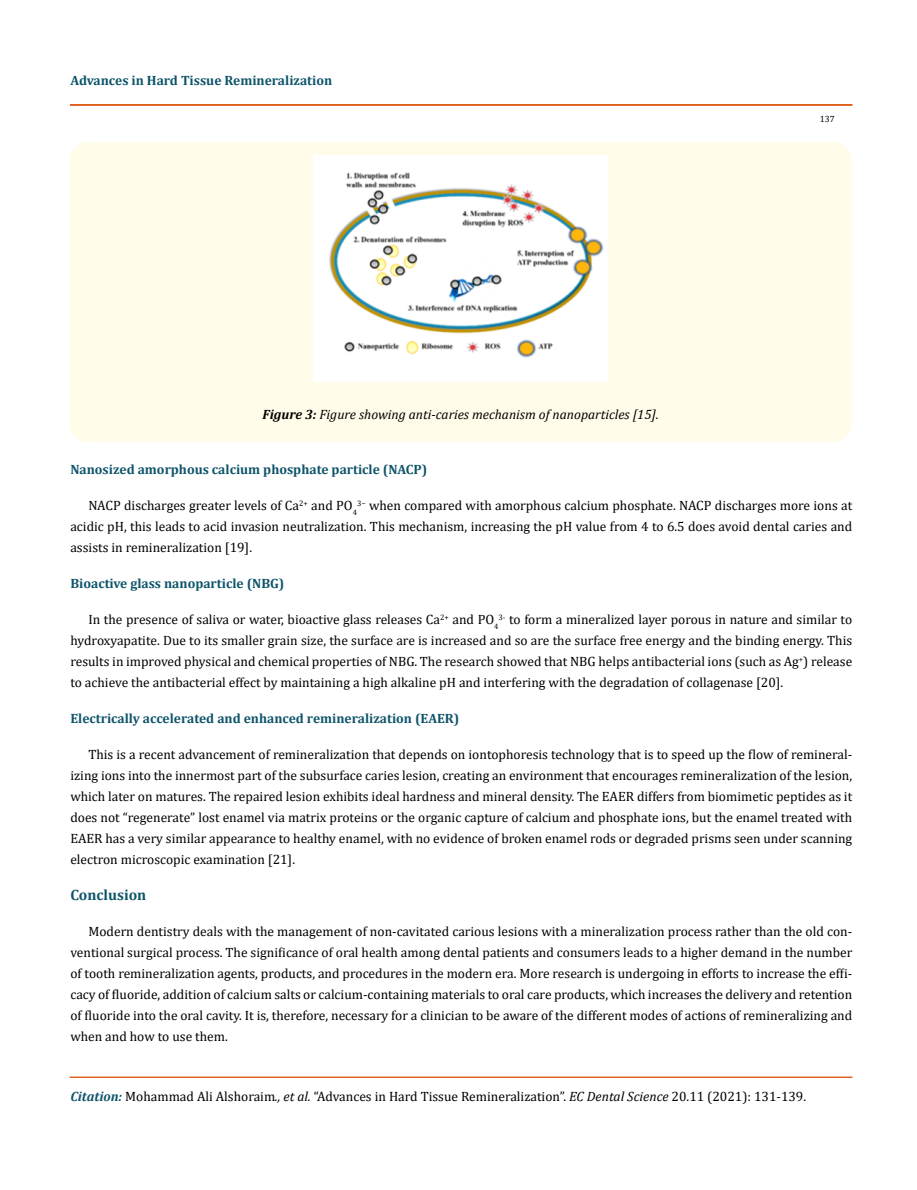
<style>
.page{position:relative;width:917px;height:1190px;background:#fff}
.page>*{position:absolute;margin:0;border:0;box-sizing:border-box;transform-origin:0 0}
.t1{font:700 15px "Cambria";color:#0e546a}
.t2{font:13.5px/21px "Cambria";color:#000;text-align:justify}
.t3{font:700 13.5px "Cambria";color:#0e546a}
.t4{font:italic 13.5px "Cambria";color:#000}
.t5{font:9px "Cambria";color:#000}
.s1{font-weight:700}
.s2{font-weight:700;font-style:italic;color:#0e546a}
.s3{font-style:italic}
</style>
<div class="page">
<div style="left:70px;top:105px;width:782px;height:1px;border:1px solid #e05d1a"></div>
<div style="left:70px;top:1077px;width:782px;height:1px;border:1px solid #e05d1a"></div>
<div style="left:69px;top:142px;width:782px;height:300px;background:#fffde9;border-radius:18px"></div>
<img style="left:313px;top:156px;width:295px;height:225px">
<p class="t3" style="left:70px;top:71px;width:263px">Advances in Hard Tissue Remineralization</p>
<p class="t4" style="left:262px;top:405px;width:398px"><span class="s1">Figure 3:</span> Figure showing anti-caries mechanism of nanoparticles [15].</p>
<p class="t5" style="left:819px;top:114px;width:16px">137</p>
<p class="t3" style="left:70px;top:460px;width:358px">Nanosized amorphous calcium phosphate particle (NACP)</p>
<p class="t2" style="left:70px;top:495px;width:783px;text-indent:18px">NACP discharges greater levels of Ca<sup>2+</sup> and PO<sub>4</sub><sup>3−</sup> when compared with amorphous calcium phosphate. NACP discharges more ions at acidic pH, this leads to acid invasion neutralization. This mechanism, increasing the pH value from 4 to 6.5 does avoid dental caries and assists in remineralization [19].</p>
<p class="t3" style="left:70px;top:574px;width:215px">Bioactive glass nanoparticle (NBG)</p>
<p class="t2" style="left:70px;top:609px;width:783px;text-indent:18px">In the presence of saliva or water, bioactive glass releases Ca<sup>2+</sup> and PO<sub>4</sub><sup>3-</sup> to form a mineralized layer porous in nature and similar to hydroxyapatite. Due to its smaller grain size, the surface are is increased and so are the surface free energy and the binding energy. This results in improved physical and chemical properties of NBG. The research showed that NBG helps antibacterial ions (such as Ag<sup>+</sup>) release to achieve the antibacterial effect by maintaining a high alkaline pH and interfering with the degradation of collagenase [20].</p>
<p class="t3" style="left:70px;top:709px;width:390px">Electrically accelerated and enhanced remineralization (EAER)</p>
<p class="t2" style="left:70px;top:744px;width:783px;text-indent:18px">This is a recent advancement of remineralization that depends on iontophoresis technology that is to speed up the flow of remineral&shy;izing ions into the innermost part of the subsurface caries lesion, creating an environment that encourages remineralization of the lesion, which later on matures. The repaired lesion exhibits ideal hardness and mineral density. The EAER differs from biomimetic peptides as it does not “regenerate” lost enamel via matrix proteins or the organic capture of calcium and phosphate ions, but the enamel treated with EAER has a very similar appearance to healthy enamel, with no evidence of broken enamel rods or degraded prisms seen under scanning electron microscopic examination [21].</p>
<p class="t1" style="left:70px;top:884px;width:77px">Conclusion</p>
<p class="t2" style="left:70px;top:921px;width:783px;text-indent:18px">Modern dentistry deals with the management of non-cavitated carious lesions with a mineralization process rather than the old con&shy;ventional surgical process. The significance of oral health among dental patients and consumers leads to a higher demand in the number of tooth remineralization agents, products, and procedures in the modern era. More research is undergoing in efforts to increase the effi&shy;cacy of fluoride, addition of calcium salts or calcium-containing materials to oral care products, which increases the delivery and retention of fluoride into the oral cavity. It is, therefore, necessary for a clinician to be aware of the different modes of actions of remineralizing and when and how to use them.</p>
<p class="t2" style="left:70px;top:1085px;width:737px"><span class="s2">Citation:</span> Mohammad Ali Alshoraim<span class="s3">., et al.</span> “Advances in Hard Tissue Remineralization”. <span class="s3">EC Dental Science</span> 20.11 (2021): 131-139.</p>
</div>
